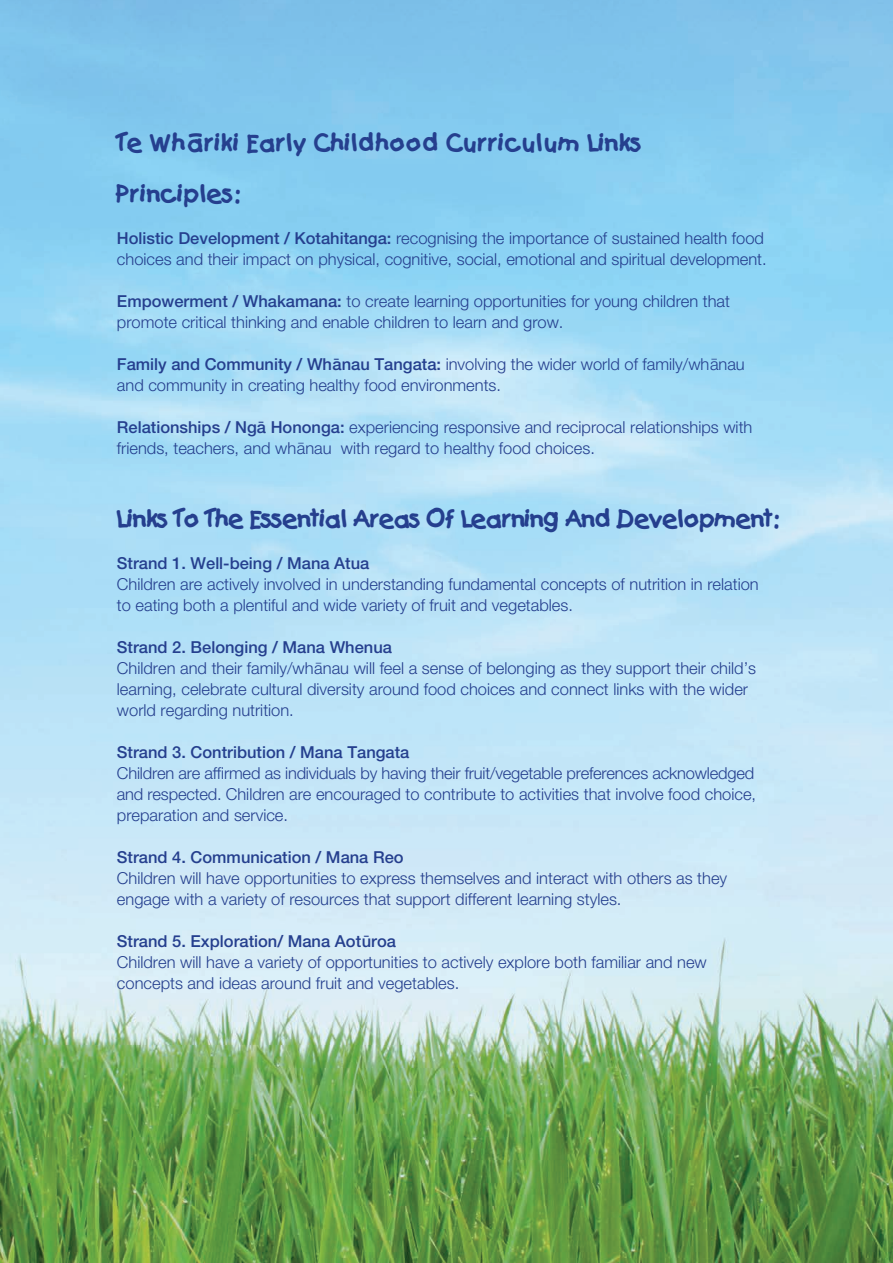
<style>
.page{position:relative;width:893px;height:1263px;background:#fff}
.page>*{position:absolute;margin:0;border:0;box-sizing:border-box;transform-origin:0 0}
.t1{font:700 22.5px "Catchup";color:#253f8e}
.t2{font:700 22.5px "Catchup";letter-spacing:-.035em;color:#253f8e}
.t3{font:300 16.5px/21px "Helvetica Neue";color:#253f8e}
.t4{font:500 16.5px "Helvetica Neue";color:#253f8e}
.s1{font-weight:500}
</style>
<div class="page">
<img style="left:0;top:0;width:893px;height:1263px">
<h1 class="t1" style="left:117px;top:128px;width:527px">Te Wh–ariki Early Childhood Curriculum Links</h1>
<h1 class="t1" style="left:117px;top:179px;width:127px">Principles:</h1>
<p class="t3" style="left:117px;top:228px;width:651px"><span class="s1">Holistic Development / Kotahitanga:</span> recognising the importance of sustained health food choices and their impact on physical, cognitive, social, emotional and spiritual development.</p>
<p class="t3" style="left:117px;top:291px;width:615px"><span class="s1">Empowerment / Whakamana:</span> to create learning opportunities for young children that promote critical thinking and enable children to learn and grow.</p>
<p class="t3" style="left:117px;top:354px;width:629px"><span class="s1">Family and Community / Wh ¯anau Tangata:</span> involving the wider world of family/wh ¯anau and community in creating healthy food environments.</p>
<p class="t3" style="left:117px;top:417px;width:637px"><span class="s1">Relationships / Ng ¯a Hononga:</span> experiencing responsive and reciprocal relationships with friends, teachers, and wh ¯anau with regard to healthy food choices.</p>
<h1 class="t2" style="left:117px;top:503px;width:665px">Links To The Essential Areas Of Learning And Development:</h1>
<p class="t4" style="left:117px;top:553px;width:254px">Strand 1. Well-being / Mana Atua</p>
<p class="t3" style="left:117px;top:573px;width:643px">Children are actively involved in understanding fundamental concepts of nutrition in relation to eating both a plentiful and wide variety of fruit and vegetables.</p>
<p class="t4" style="left:117px;top:637px;width:277px">Strand 2. Belonging / Mana Whenua</p>
<p class="t3" style="left:117px;top:657px;width:641px">Children and their family/wh ¯anau will feel a sense of belonging as they support their child’s learning, celebrate cultural diversity around food choices and connect links with the wider world regarding nutrition.</p>
<p class="t4" style="left:117px;top:742px;width:294px">Strand 3. Contribution / Mana Tangata</p>
<p class="t3" style="left:117px;top:762px;width:641px;text-align:justify">Children are affirmed as individuals by having their fruit/vegetable preferences acknowledged and respected. Children are encouraged to contribute to activities that involve food choice, preparation and service.</p>
<p class="t4" style="left:117px;top:847px;width:288px">Strand 4. Communication / Mana Reo</p>
<p class="t3" style="left:117px;top:867px;width:612px">Children will have opportunities to express themselves and interact with others as they engage with a variety of resources that support different learning styles.</p>
<p class="t4" style="left:117px;top:931px;width:281px">Strand 5. Exploration/ Mana Aot ¯uroa</p>
<p class="t3" style="left:117px;top:951px;width:591px">Children will have a variety of opportunities to actively explore both familiar and new concepts and ideas around fruit and vegetables.</p>
</div>
